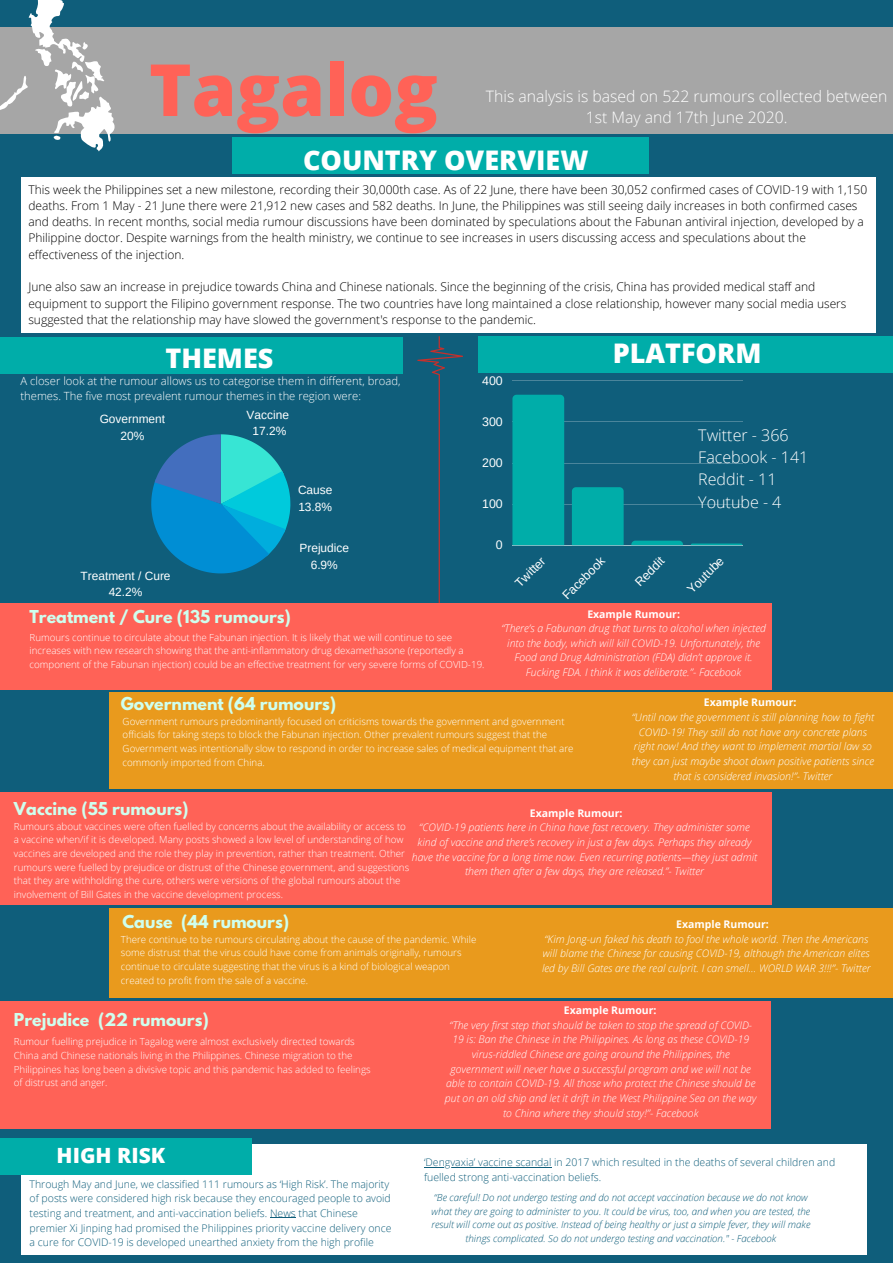
<style>
.page{position:relative;width:893px;height:1263px;background:#0f5e7b}
.page>*{position:absolute;margin:0;border:0;box-sizing:border-box;transform-origin:0 0}
.t1{font:800 72px "Open Sans";color:#ff6257}
.t2{font:800 27px "Open Sans";color:#fff}
.t3{font:800 21px "Open Sans";color:#fff}
.t4{font:300 16.05px/22.1px "Open Sans";color:#fff}
.t5{font:700 15.75px "League Spartan";color:#cfffee}
.t6{font:300 15.75px/21.4px "Open Sans";color:#fff;text-align:center}
.t7{font:12.38px "Arimo";color:#fff}
.t8{font:300 12px/16.4px "Open Sans";color:#000}
.t9{font:11.93px/16.6px "Arimo";color:#fff;text-align:center}
.t10{font:300 11.25px/15.8px "Open Sans";color:#fff}
.t11{font:italic 300 10.5px/14.6px "Open Sans";color:#fff;text-align:center}
.t12{font:300 10.5px/14.6px "Open Sans";color:#0f5e7b}
.t13{font:700 10.5px "Open Sans";color:#fff}
.t14{font:300 9.75px/13.6px "Open Sans";color:#fff}
.t15{font:italic 300 9.75px/13.5px "Open Sans";color:#0f5e7b;text-align:center}
</style>
<div class="page">
<hr style="left:512px;top:381px;width:230px;height:1px;background:#fff">
<hr style="left:512px;top:422px;width:230px;height:1px;background:#fff">
<hr style="left:512px;top:463px;width:230px;height:1px;background:#fff">
<hr style="left:512px;top:504px;width:230px;height:1px;background:#fff">
<hr style="left:512px;top:545px;width:230px;height:1px;background:#fff">
<div style="left:512px;top:395px;width:52px;height:150px;background:#00ada9"></div>
<div style="left:572px;top:487px;width:51px;height:58px;background:#00ada9"></div>
<svg style="left:631px;top:541px;width:52px;height:4px"></svg>
<svg style="left:691px;top:543px;width:51px;height:2px"></svg>
<div style="left:0;top:27px;width:893px;height:107px;background:#a6a6a6"></div>
<svg style="left:151px;top:434px;width:139px;height:139px"></svg>
<svg style="left:417px;top:336px;width:46px;height:266px"></svg>
<div style="left:478px;top:336px;width:415px;height:37px;background:#00ada9"></div>
<div style="left:232px;top:137px;width:416px;height:37px;background:#00ada9"></div>
<div style="left:21px;top:177px;width:854px;height:156px;background:#fff"></div>
<div style="left:0;top:337px;width:403px;height:37px;background:#00ada9"></div>
<div style="left:0;top:602px;width:771px;height:87px;background:#ff6257"></div>
<div style="left:0;top:1001px;width:771px;height:128px;background:#ff6257"></div>
<div style="left:109px;top:692px;width:784px;height:96px;background:#e99a1d"></div>
<div style="left:0;top:792px;width:772px;height:113px;background:#ff6257"></div>
<div style="left:109px;top:908px;width:784px;height:89px;background:#e99a1d"></div>
<div style="left:21px;top:1144px;width:846px;height:111px;background:#fff"></div>
<div style="left:0;top:1138px;width:252px;height:37px;background:#00ada9"></div>
<svg style="left:0;top:0;width:115px;height:151px"></svg>
<svg style="left:270px;top:1217px;width:26px;height:1px"></svg>
<hr style="left:424px;top:1167px;width:127px;height:1px;background:#0f5e7b">
<h1 class="t1" style="left:149px;top:39px;width:290px">Tagalog</h1>
<h3 class="t6" style="left:486px;top:85px;width:403px">This analysis is based on 522 rumours collected between<br>1st May and 17th June 2020.</h3>
<h2 class="t2" style="left:303px;top:141px;width:287px">COUNTRY OVERVIEW</h2>
<p class="t8" style="left:28px;top:181px;width:840px">This week the Philippines set a new milestone, recording their 30,000th case. As of 22 June, there have been 30,052 confirmed cases of COVID-19 with 1,150 deaths. From 1 May - 21 June there were 21,912 new cases and 582 deaths. In June, the Philippines was still seeing daily increases in both confirmed cases and deaths. In recent months, social media rumour discussions have been dominated by speculations about the Fabunan antiviral injection, developed by a Philippine doctor. Despite warnings from the health ministry, we continue to see increases in users discussing access and speculations about the effectiveness of the injection.</p>
<p class="t8" style="left:28px;top:279px;width:819px">June also saw an increase in prejudice towards China and Chinese nationals. Since the beginning of the crisis, China has provided medical staff and equipment to support the Filipino government response. The two countries have long maintained a close relationship, however many social media users suggested that the relationship may have slowed the government's response to the pandemic.</p>
<h2 class="t2" style="left:165px;top:339px;width:109px">THEMES</h2>
<h2 class="t2" style="left:612px;top:334px;width:150px">PLATFORM</h2>
<p class="t10" style="left:21px;top:372px;width:381px">A closer look at the rumour allows us to categorise them in different, broad, themes. The five most prevalent rumour themes in the region were:</p>
<p class="t9" style="left:100px;top:411px;width:67px">Government<br>20%</p>
<p class="t9" style="left:81px;top:567px;width:92px">Treatment / Cure<br>42.2%</p>
<p class="t9" style="left:247px;top:406px;width:44px">Vaccine<br>17.2%</p>
<p class="t9" style="left:298px;top:482px;width:36px;text-align:left">Cause<br>13.8%</p>
<p class="t9" style="left:299px;top:540px;width:51px">Prejudice<br>6.9%</p>
<p class="t7" style="left:482px;top:374px;width:22px">400</p>
<p class="t7" style="left:482px;top:415px;width:22px">300</p>
<p class="t7" style="left:482px;top:456px;width:22px">200</p>
<p class="t7" style="left:482px;top:497px;width:22px">100</p>
<p class="t7" style="left:496px;top:538px;width:8px">0</p>
<h3 class="t4" style="left:698px;top:424px;width:112px">Twitter - 366<br>Facebook - 141<br>Reddit - 11<br>Youtube - 4</h3>
<p class="t7" style="left:512px;top:580px;width:39px;rotate:-45deg">Twit er</p>
<p class="t7" style="left:559px;top:592px;width:56px;rotate:-45deg">Facebook</p>
<p class="t7" style="left:632px;top:579px;width:37px;rotate:-45deg">Red it</p>
<p class="t7" style="left:684px;top:586px;width:48px;rotate:-45deg">Youtube</p>
<h3 class="t5" style="left:30px;top:609px;width:263px">Treatment / Cure (135 rumours)</h3>
<p class="t13" style="left:587px;top:606px;width:94px">Example Rumour:</p>
<p class="t11" style="left:501px;top:621px;width:266px">“There’s a Fabunan drug that turns to alcohol when injected into the body, which will kill COVID-19. Unfortunately, the Food and Drug Administration (FDA) didn’t approve it.<br>Fucking FDA. I think it was deliberate.”- Facebook</p>
<p class="t14" style="left:123px;top:714px;width:452px">Government rumours predominantly focused on criticisms towards the government and government officials for taking steps to block the Fabunan injection. Other prevalent rumours suggest that the Government was intentionally slow to respond in order to increase sales of medical equipment that are commonly imported from China.</p>
<p class="t14" style="left:30px;top:630px;width:456px">Rumours continue to circulate about the Fabunan injection. It is likely that we will continue to see increases with new research showing that the anti-inflammatory drug dexamethasone (reportedly a component of the Fabunan injection) could be an effective treatment for very severe forms of COVID-19.</p>
<h3 class="t5" style="left:121px;top:695px;width:217px">Government (64 rumours)</h3>
<p class="t13" style="left:704px;top:695px;width:94px">Example Rumour:</p>
<p class="t11" style="left:632px;top:710px;width:244px">“Until now the government is still planning how to fight COVID-19! They still do not have any concrete plans right now! And they want to implement martial law so they can just maybe shoot down positive patients since that is considered invasion!”- Twitter</p>
<h3 class="t5" style="left:14px;top:801px;width:176px">Vaccine (55 rumours)</h3>
<p class="t13" style="left:530px;top:805px;width:94px">Example Rumour:</p>
<p class="t11" style="left:412px;top:820px;width:347px">“COVID-19 patients here in China have fast recovery. They administer some kind of vaccine and there’s recovery in just a few days. Perhaps they already have the vaccine for a long time now. Even recurring patients—they just admit them then after a few days, they are released.”- Twitter</p>
<p class="t14" style="left:14px;top:819px;width:397px">Rumours about vaccines were often fuelled by concerns about the availability or access to a vaccine when/if it is developed. Many posts showed a low level of understanding of how vaccines are developed and the role they play in prevention, rather than treatment. Other rumours were fuelled by prejudice or distrust of the Chinese government, and suggestions that they are withholding the cure, others were versions of the global rumours about the involvement of Bill Gates in the vaccine development process.</p>
<h3 class="t5" style="left:122px;top:914px;width:168px">Cause (44 rumours)</h3>
<p class="t14" style="left:121px;top:932px;width:357px">There continue to be rumours circulating about the cause of the pandemic. While some distrust that the virus could have come from animals originally, rumours continue to circulate suggesting that the virus is a kind of biological weapon created to profit from the sale of a vaccine.</p>
<p class="t13" style="left:676px;top:917px;width:94px">Example Rumour:</p>
<p class="t11" style="left:542px;top:931px;width:330px;text-align:left">“Kim Jong-un faked his death to fool the whole world. Then the Americans will blame the Chinese for causing COVID-19, although the American elites led by Bill Gates are the real culprit. I can smell... WORLD WAR 3!!!”- Twitter</p>
<h3 class="t5" style="left:14px;top:1012px;width:196px">Prejudice (22 rumours)</h3>
<p class="t14" style="left:14px;top:1035px;width:358px">Rumour fuelling prejudice in Tagalog were almost exclusively directed towards China and Chinese nationals living in the Philippines. Chinese migration to the Philippines has long been a divisive topic and this pandemic has added to feelings of distrust and anger.</p>
<h3 class="t3" style="left:57px;top:1141px;width:110px">HIGH RISK</h3>
<p class="t12" style="left:30px;top:1176px;width:363px">Through May and June, we classified 111 rumours as ‘High Risk’. The majority of posts were considered high risk because they encouraged people to avoid testing and treatment, and anti-vaccination beliefs. News that Chinese premier Xi Jinping had promised the Philippines priority vaccine delivery once a cure for COVID-19 is developed unearthed anxiety from the high profile</p>
<p class="t13" style="left:564px;top:1003px;width:94px">Example Rumour:</p>
<p class="t11" style="left:445px;top:1017px;width:313px">“The very first step that should be taken to stop the spread of COVID-19 is: Ban the Chinese in the Philippines. As long as these COVID-19 virus-riddled Chinese are going around the Philippines, the government will never have a successful program and we will not be able to contain COVID-19. All those who protect the Chinese should be put on an old ship and let it drift in the West Philippine Sea on the way to China where they should stay!”- Facebook</p>
<p class="t12" style="left:424px;top:1155px;width:413px">‘Dengvaxia’ vaccine scandal in 2017 which resulted in the deaths of several children and fuelled strong anti-vaccination beliefs.</p>
<p class="t15" style="left:431px;top:1191px;width:380px">“Be careful! Do not undergo testing and do not accept vaccination because we do not know what they are going to administer to you. It could be virus, too, and when you are tested, the result will come out as positive. Instead of being healthy or just a simple fever, they will make things complicated. So do not undergo testing and vaccination." - Facebook</p>
</div>
